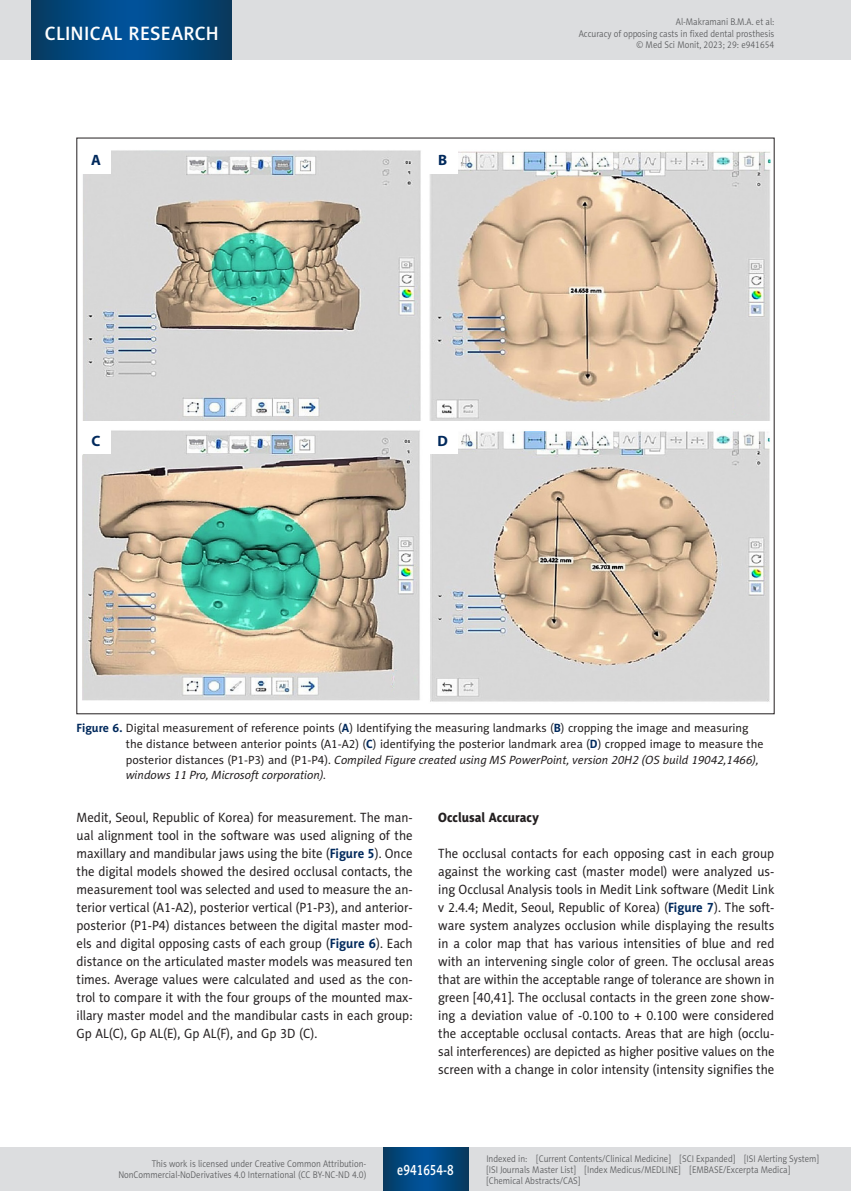
<style>
.page{position:relative;width:851px;height:1191px;background:#fff}
.page>*{position:absolute;margin:0;border:0;box-sizing:border-box;transform-origin:0 0}
.t1{font:19.5px "Naomi Sans EFN Medium";letter-spacing:.015em;color:#fff}
.t2{font:15px "Naomi Sans EFN Medium";color:#fff;scale:.8 1}
.t3{font:700 15px "Myriad Pro";color:#00295c}
.MSM_Body{font:13.5px/18px "Naomi Sans EFN";color:#231f20;text-align:justify;scale:.95 1}
.MSM_Headline_2{font:13.5px "Naomi Sans EFN Heavy";color:#231f20;scale:.95 1}
.MSM_Rycina_tytul{font:12px/15.8px "Naomi Sans EFN";color:#231f20}
.t4{font:9.75px/11.2px "Naomi Sans EFN Light";color:#57585a;text-align:right;scale:.9 1}
.s1{font-weight:700;color:#00295c}
.s2{font-style:italic}
</style>
<div class="page">
<img style="left:82px;top:150px;width:689px;height:552px">
<div style="left:81px;top:146px;width:30px;height:28px;background:#fff"></div>
<div style="left:81px;top:426px;width:30px;height:28px;background:#fff"></div>
<div style="left:428px;top:146px;width:29px;height:28px;background:#fff"></div>
<div style="left:428px;top:426px;width:29px;height:28px;background:#fff"></div>
<div style="left:0;top:1148px;width:850px;height:43px;background:#dcdddf"></div>
<svg style="left:383px;top:1147px;width:85px;height:43px;background:#02477e"></svg>
<div style="left:0;top:0;width:850px;height:60px;background:#dcdddf"></div>
<hr style="left:850px;top:0;width:1px;height:60px;background:#dcdddf">
<svg style="left:32px;top:0;width:200px;height:60px;background:#02477e"></svg>
<h1 class="t1" style="left:45px;top:22px;width:175px">CLINICAL RESEARCH</h1>
<p class="t3" style="left:91px;top:151px;width:11px">A</p>
<p class="t3" style="left:91px;top:431px;width:10px">C</p>
<p class="t3" style="left:438px;top:151px;width:11px">B</p>
<p class="t3" style="left:437px;top:431px;width:12px">D</p>
<p class="t4" style="left:578px;top:16px;width:219px">Al-Makramani B.M.A. et al:<br>Accuracy of opposing casts in fixed dental prosthesis © Med Sci Monit, 2023; 29: e941654</p>
<p class="MSM_Rycina_tytul" style="left:126px;top:720px;width:639px;text-indent:-49px"><span class="s1">Figure 6.</span> Digital measurement of reference points (<span class="s1">A</span>) Identifying the measuring landmarks (<span class="s1">B</span>) cropping the image and measuring the distance between anterior points (A1-A2) (<span class="s1">C</span>) identifying the posterior landmark area (<span class="s1">D</span>) cropped image to measure the posterior distances (P1-P3) and (P1-P4). <span class="s2">Compiled Figure created using MS PowerPoint, version 20H2 (OS build 19042,1466), windows 11 Pro, Microsoft corporation).</span></p>
<p class="MSM_Body" style="left:77px;top:808px;width:355px">Medit, Seoul, Republic of Korea) for measurement. The man&shy;ual alignment tool in the software was used aligning of the maxillary and mandibular jaws using the bite (<span class="s1">Figure 5</span>). Once the digital models showed the desired occlusal contacts, the measurement tool was selected and used to measure the an&shy;terior vertical (A1-A2), posterior vertical (P1-P3), and anterior&shy;posterior (P1-P4) distances between the digital master mod&shy;els and digital opposing casts of each group (<span class="s1">Figure 6</span>). Each distance on the articulated master models was measured ten times. Average values were calculated and used as the con&shy;trol to compare it with the four groups of the mounted max&shy;illary master model and the mandibular casts in each group:<br>Gp AL(C), Gp AL(E), Gp AL(F), and Gp 3D (C).</p>
<p class="MSM_Headline_2" style="left:438px;top:809px;width:108px">Occlusal Accuracy</p>
<p class="MSM_Body" style="left:438px;top:844px;width:355px">The occlusal contacts for each opposing cast in each group against the working cast (master model) were analyzed us&shy;ing Occlusal Analysis tools in Medit Link software (Medit Link v 2.4.4; Medit, Seoul, Republic of Korea) (<span class="s1">Figure 7</span>). The soft&shy;ware system analyzes occlusion while displaying the results in a color map that has various intensities of blue and red with an intervening single color of green. The occlusal areas that are within the acceptable range of tolerance are shown in green [40,41]. The occlusal contacts in the green zone show&shy;ing a deviation value of -0.100 to + 0.100 were considered the acceptable occlusal contacts. Areas that are high (occlu&shy;sal interferences) are depicted as higher positive values on the screen with a change in color intensity (intensity signifies the</p>
<p class="t4" style="left:118px;top:1158px;width:277px">This work is licensed under Creative Common Attribution-<br>NonCommercial-NoDerivatives 4.0 International (CC BY-NC-ND 4.0)</p>
<p class="t2" style="left:397px;top:1160px;width:72px">e941654-8</p>
<p class="t4" style="left:486px;top:1152px;width:371px;text-align:left">Indexed in: [Current Contents/Clinical Medicine] [SCI Expanded] [ISI Alerting System] [ISI Journals Master List] [Index Medicus/MEDLINE] [EMBASE/Excerpta Medica] [Chemical Abstracts/CAS]</p>
</div>
